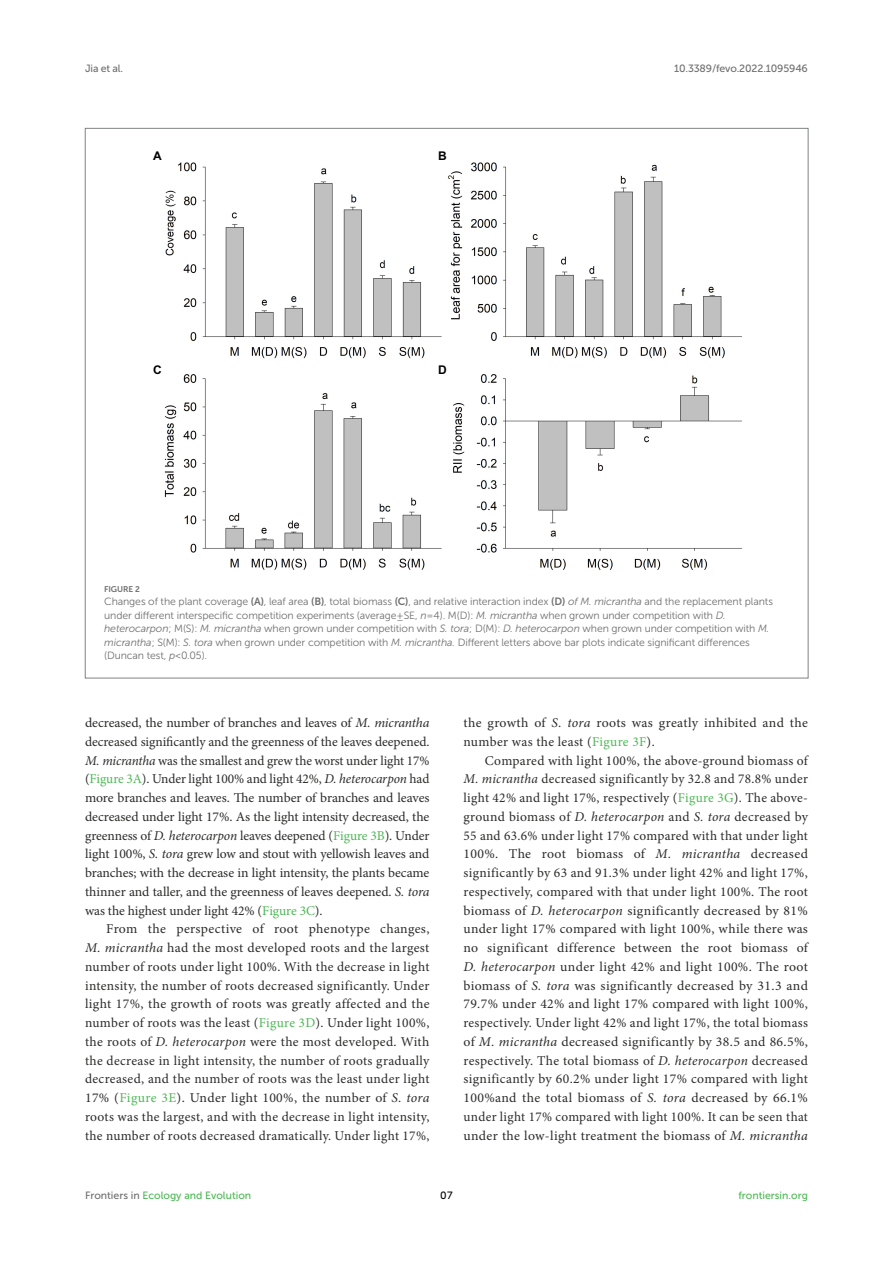
<style>
.page{position:relative;width:893px;height:1263px;background:#fff}
.page>*{position:absolute;margin:0;border:0;box-sizing:border-box;transform-origin:0 0}
.TEXT{font:13.5px/18.8px "Minion Pro";letter-spacing:.025em;color:#2b2b2a;text-align:justify}
.TEXT_FLUSH{font:13.5px/18.8px "Minion Pro";letter-spacing:-.005em;color:#2b2b2a;text-align:justify}
.t1{font:700 12px "Arial";color:#000}
.FIG_LEG{font:10.5px/13.5px "Museo Sans 300";letter-spacing:-.01em;color:#706f70}
.t2{font:10.5px "Museo Sans 500";color:#4eb855}
.t3{font:10.5px "Museo Sans 500";letter-spacing:-.015em;color:#706f70}
.t4{font:10.5px "Museo Sans 500";color:#000}
.FIG_HD{font:8.25px "Museo Sans 700";letter-spacing:-.01em;color:#706f70}
.s1{font-family:"Museo Sans 700"}
.s2{font-style:italic}
.s3{color:#4eb855}
.s4{color:#706f70}
</style>
<div class="page">
<img style="left:164px;top:162px;width:578px;height:408px">
<p class="t3" style="left:85px;top:63px;width:40px">Jia et al.</p>
<p class="t3" style="left:674px;top:63px;width:135px">10.3389/fevo.2022.1095946</p>
<p class="t1" style="left:153px;top:148px;width:10px">A</p>
<p class="t1" style="left:438px;top:148px;width:10px">B</p>
<p class="t1" style="left:153px;top:362px;width:10px">C</p>
<p class="t1" style="left:438px;top:362px;width:10px">D</p>
<p class="FIG_HD" style="left:104px;top:584px;width:37px">FIGURE 2</p>
<p class="FIG_LEG" style="left:104px;top:595px;width:670px">Changes of the plant coverage <span class="s1">(A)</span>, leaf area <span class="s1">(B)</span>, total biomass <span class="s1">(C)</span>, and relative interaction index <span class="s1">(D)</span> <span class="s2">of M. micrantha</span> and the replacement plants under different interspecific competition experiments (average ± SE, <span class="s2">n</span> = 4). M(D): <span class="s2">M. micrantha</span> when grown under competition with <span class="s2">D. heterocarpon</span>; M(S): <span class="s2">M. micrantha</span> when grown under competition with <span class="s2">S. tora</span>; D(M): <span class="s2">D. heterocarpon</span> when grown under competition with <span class="s2">M. micrantha</span>; S(M): <span class="s2">S. tora</span> when grown under competition with <span class="s2">M. micrantha.</span> Different letters above bar plots indicate significant differences (Duncan test, <span class="s2">p</span> &lt; 0.05).</p>
<p class="TEXT_FLUSH" style="left:85px;top:713px;width:346px">decreased, the number of branches and leaves of <span class="s2">M. micrantha </span>decreased significantly and the greenness of the leaves deepened.<br><span class="s2">M. micrantha</span> was the smallest and grew the worst under light 17% (<span class="s3">Figure 3A</span>). Under light 100% and light 42%, <span class="s2">D. heterocarpon</span> had more branches and leaves. The number of branches and leaves decreased under light 17%. As the light intensity decreased, the greenness of <span class="s2">D. heterocarpon</span> leaves deepened (<span class="s3">Figure 3B</span>). Under light 100%, <span class="s2">S. tora</span> grew low and stout with yellowish leaves and branches; with the decrease in light intensity, the plants became thinner and taller, and the greenness of leaves deepened. <span class="s2">S. tora </span>was the highest under light 42% (<span class="s3">Figure 3C</span>).</p>
<p class="TEXT" style="left:85px;top:920px;width:346px;text-indent:21px">From the perspective of root phenotype changes, <span class="s2">M. micrantha</span> had the most developed roots and the largest number of roots under light 100%. With the decrease in light intensity, the number of roots decreased significantly. Under light 17%, the growth of roots was greatly affected and the number of roots was the least (<span class="s3">Figure 3D</span>). Under light 100%, the roots of <span class="s2">D. heterocarpon</span> were the most developed. With the decrease in light intensity, the number of roots gradually decreased, and the number of roots was the least under light 17% (<span class="s3">Figure 3E</span>). Under light 100%, the number of <span class="s2">S. tora </span>roots was the largest, and with the decrease in light intensity, the number of roots decreased dramatically. Under light 17%,</p>
<p class="TEXT" style="left:463px;top:713px;width:346px">the growth of <span class="s2">S. tora</span> roots was greatly inhibited and the number was the least (<span class="s3">Figure 3F</span>).</p>
<p class="TEXT" style="left:463px;top:751px;width:346px;text-indent:21px">Compared with light 100%, the above-ground biomass of <span class="s2">M. micrantha</span> decreased significantly by 32.8 and 78.8% under light 42% and light 17%, respectively (<span class="s3">Figure 3G</span>). The above&shy;ground biomass of <span class="s2">D. heterocarpon</span> and <span class="s2">S. tora</span> decreased by 55 and 63.6% under light 17% compared with that under light 100%. The root biomass of <span class="s2">M. micrantha</span> decreased significantly by 63 and 91.3% under light 42% and light 17%, respectively, compared with that under light 100%. The root biomass of <span class="s2">D. heterocarpon</span> significantly decreased by 81% under light 17% compared with light 100%, while there was no significant difference between the root biomass of <span class="s2">D. heterocarpon</span> under light 42% and light 100%. The root biomass of <span class="s2">S. tora</span> was significantly decreased by 31.3 and 79.7% under 42% and light 17% compared with light 100%, respectively. Under light 42% and light 17%, the total biomass of <span class="s2">M. micrantha</span> decreased significantly by 38.5 and 86.5%, respectively. The total biomass of <span class="s2">D. heterocarpon</span> decreased significantly by 60.2% under light 17% compared with light 100%and the total biomass of <span class="s2">S. tora</span> decreased by 66.1% under light 17% compared with light 100%. It can be seen that under the low-light treatment the biomass of <span class="s2">M. micrantha</span></p>
<p class="t2" style="left:85px;top:1190px;width:168px"><span class="s4">Frontiers in</span> Ecology and Evolution</p>
<p class="t4" style="left:440px;top:1190px;width:14px">07</p>
<p class="t2" style="left:738px;top:1190px;width:71px">frontiersin.org</p>
</div>
